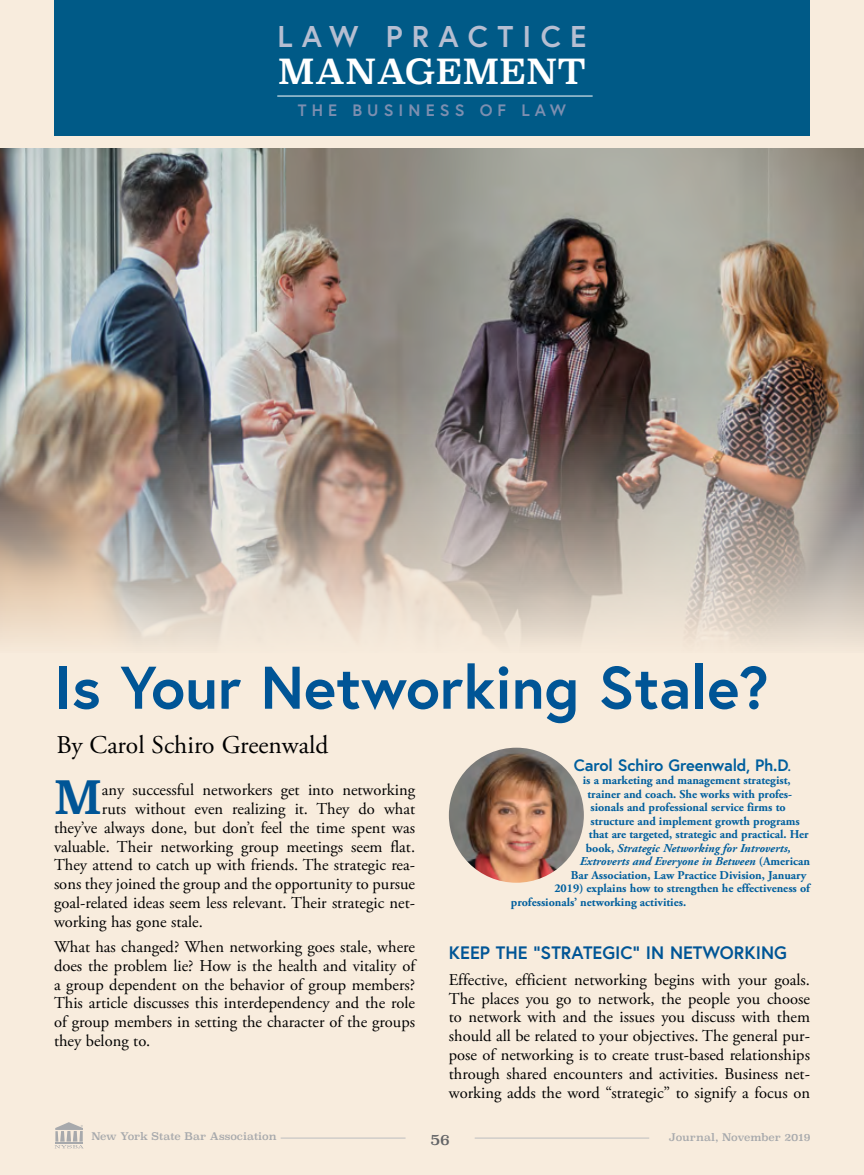
<style>
.page{position:relative;width:864px;height:1175px;background:#fff}
.page>*{position:absolute;margin:0;border:0;box-sizing:border-box;transform-origin:0 0}
.t1{font:700 60px "Europa";color:#005596}
.t2{font:45.9px "Superclarendon Rg";color:#005596}
.t3{font:42px "Superclarendon Rg";color:#fff}
.t4{font:34.5px "Superclarendon Rg";letter-spacing:.01em;color:#fff}
.t5{font:700 30px "Europa";letter-spacing:.31em;color:#b6bed1}
.t6{font:25.5px "Adobe Garamond Pro";letter-spacing:-.01em;color:#000}
.t7{font:700 18px "Europa";color:#005596}
.t8{font:16.5px/18.8px "Adobe Garamond Pro";color:#000}
.t9{font:700 16.5px "Europa";letter-spacing:-.02em;color:#005f9e}
.t10{font:700 16.5px "Europa";letter-spacing:.31em;color:#7d8fb0}
.t11{font:15px "Superclarendon Rg";color:#636466}
.t12{font:700 12px "Adobe Garamond Pro";color:#005f9e}
.t13{font:italic 700 12px "Adobe Garamond Pro";color:#005f9e}
.t14{font:10.5px "Superclarendon Rg";color:#a7a9ac}
.s1{font-family:"Adobe Garamond Pro";font-size:12px}
.s2{font-style:normal}
</style>
<div class="page">
<div style="left:0;top:0;width:864px;height:1174px;background:#f8ecdd"></div>
<hr style="left:281px;top:1137px;width:125px;height:1px;background:#bcbec0">
<hr style="left:475px;top:1137px;width:174px;height:1px;background:#bcbec0">
<svg style="left:55px;top:1122px;width:28px;height:26px"></svg>
<img style="left:0;top:148px;width:864px;height:497px">
<div style="left:55px;top:0;width:755px;height:135px;background:#005a87"></div>
<hr style="left:277px;top:96px;width:316px;height:1px;background:#fff">
<img style="left:449px;top:747px;width:135px;height:135px;border-radius:68px">
<h3 class="t5" style="left:278px;top:16px;width:310px">LAW PRACTICE</h3>
<h3 class="t4" style="left:278px;top:51px;width:309px">MANAGEMENT</h3>
<p class="t10" style="left:298px;top:99px;width:270px">THE BUSINESS OF LAW</p>
<h3 class="t3" style="left:276px;top:44px;width:313px">Management</h3>
<h1 class="t1" style="left:54px;top:646px;width:716px">Is Your Networking Stale?</h1>
<h3 class="t6" style="left:56px;top:730px;width:273px">By Carol Schiro Greenwald</h3>
<h2 class="t2" style="left:54px;top:770px;width:49px">M</h2>
<p class="t8" style="left:102px;top:781px;width:315px">any successful networkers get into networking</p>
<p class="t8" style="left:102px;top:800px;width:315px">ruts without even realizing it. They do what</p>
<p class="t8" style="left:54px;top:818px;width:363px">they’ve always done, but don’t feel the time spent was</p>
<p class="t8" style="left:54px;top:837px;width:363px">valuable. Their networking group meetings seem flat.</p>
<p class="t8" style="left:54px;top:856px;width:363px">They attend to catch up with friends. The strategic rea-</p>
<p class="t8" style="left:54px;top:875px;width:363px">sons they joined the group and the opportunity to pursue</p>
<p class="t8" style="left:54px;top:893px;width:363px">goal-related ideas seem less relevant. Their strategic net-</p>
<p class="t8" style="left:54px;top:912px;width:150px">working has gone stale.</p>
<p class="t8" style="left:54px;top:938px;width:365px">What has changed? When networking goes stale, where does the problem lie? How is the health and vitality of a group dependent on the behavior of group members?<br>This article discusses this interdependency and the role of group members in setting the character of the groups they belong to.</p>
<p class="t9" style="left:574px;top:753px;width:218px">Carol Schiro Greenwald, Ph.D<span class="s1">.</span></p>
<p class="t12" style="left:583px;top:773px;width:209px">is a marketing and management strategist,</p>
<p class="t12" style="left:587px;top:787px;width:206px">trainer and coach. She works with profes-</p>
<p class="t12" style="left:590px;top:800px;width:197px">sionals and professional service firms to</p>
<p class="t12" style="left:590px;top:814px;width:211px">structure and implement growth programs</p>
<p class="t12" style="left:589px;top:827px;width:221px">that are targeted, strategic and practical. Her</p>
<p class="t13" style="left:586px;top:841px;width:206px"><span class="s2">book,</span> Strategic Networking for Introverts,</p>
<p class="t13" style="left:580px;top:854px;width:232px">Extroverts and Everyone in Between <span class="s2">(American</span></p>
<p class="t12" style="left:571px;top:868px;width:237px">Bar Association, Law Practice Division, January</p>
<p class="t12" style="left:554px;top:881px;width:257px">2019) explains how to strengthen he effectiveness of</p>
<p class="t12" style="left:511px;top:895px;width:177px">professionals’ networking activities.</p>
<p class="t7" style="left:449px;top:940px;width:340px">KEEP THE “STRATEGIC” IN NETWORKING</p>
<p class="t8" style="left:449px;top:971px;width:363px;text-align:justify">Effective, efficient networking begins with your goals.<br>The places you go to network, the people you choose to network with and the issues you discuss with them should all be related to your objectives. The general pur&shy;pose of networking is to create trust-based relationships through shared encounters and activities. Business net&shy;working adds the word “strategic” to signify a focus on</p>
<p class="t14" style="left:91px;top:1130px;width:187px">New York State Bar Association</p>
<p class="t11" style="left:430px;top:1130px;width:21px">56</p>
<p class="t14" style="left:669px;top:1131px;width:143px">Journal, November 2019</p>
</div>
